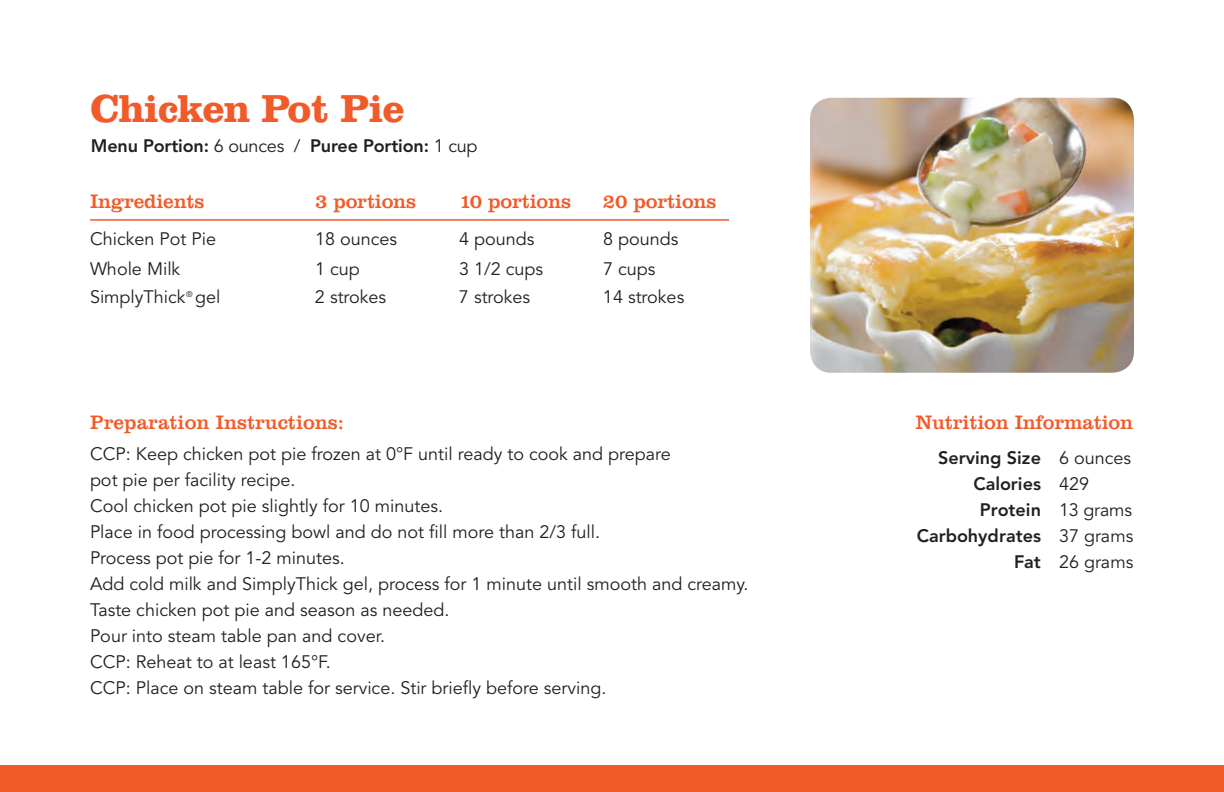
<style>
.page{position:relative;width:1224px;height:792px;background:#fff}
.page>*{position:absolute;margin:0;border:0;box-sizing:border-box;transform-origin:0 0}
.t1{font:700 40px "Clarendon BT";letter-spacing:-.02em;color:#f15b2a}
.t2{font:20px "Clarendon BT";letter-spacing:-.01em;color:#f15b2a}
.t3{font:18px/26px "Avenir";color:#231f20}
.t4{font:800 18px "Avenir";color:#231f20}
.s1{font-weight:400}
.s2{font-weight:800}
</style>
<div class="page">
<div style="left:0;top:765px;width:1224px;height:27px;background:#f15b2a"></div>
<hr style="left:90px;top:219px;width:225px;height:2px;background:#f15b2a">
<hr style="left:315px;top:219px;width:144px;height:2px;background:#f15b2a">
<hr style="left:459px;top:219px;width:144px;height:2px;background:#f15b2a">
<hr style="left:603px;top:219px;width:126px;height:2px;background:#f15b2a">
<img style="left:810px;top:98px;width:324px;height:275px">
<h1 class="t1" style="left:90px;top:84px;width:316px">Chicken Pot Pie</h1>
<p class="t4" style="left:91px;top:135px;width:388px">Menu Portion: <span class="s1">6 ounces /</span> Puree Portion: <span class="s1">1 cup</span></p>
<p class="t2" style="left:90px;top:189px;width:116px">Ingredients</p>
<p class="t2" style="left:315px;top:189px;width:103px">3 portions</p>
<p class="t2" style="left:459px;top:189px;width:114px">10 portions</p>
<p class="t2" style="left:603px;top:189px;width:115px">20 portions</p>
<p class="t3" style="left:90px;top:226px;width:128px">Chicken Pot Pie</p>
<p class="t3" style="left:315px;top:226px;width:84px">18 ounces</p>
<p class="t3" style="left:459px;top:226px;width:77px">4 pounds</p>
<p class="t3" style="left:603px;top:226px;width:77px">8 pounds</p>
<p class="t3" style="left:90px;top:256px;width:92px">Whole Milk</p>
<p class="t3" style="left:315px;top:256px;width:46px">1 cup</p>
<p class="t3" style="left:459px;top:256px;width:86px">3 1/2 cups</p>
<p class="t3" style="left:603px;top:256px;width:54px">7 cups</p>
<p class="t3" style="left:90px;top:285px;width:132px">SimplyThick<sup>®</sup> gel</p>
<p class="t3" style="left:315px;top:285px;width:73px">2 strokes</p>
<p class="t3" style="left:459px;top:285px;width:73px">7 strokes</p>
<p class="t3" style="left:603px;top:285px;width:83px">14 strokes</p>
<p class="t2" style="left:90px;top:410px;width:256px">Preparation Instructions:</p>
<p class="t3" style="left:90px;top:441px;width:660px">CCP: Keep chicken pot pie frozen at 0°F until ready to cook and prepare<br>pot pie per facility recipe.<br>Cool chicken pot pie slightly for 10 minutes.<br>Place in food processing bowl and do not fill more than 2/3 full.<br>Process pot pie for 1-2 minutes.<br>Add cold milk and SimplyThick gel, process for 1 minute until smooth and creamy.<br>Taste chicken pot pie and season as needed.<br>Pour into steam table pan and cover.<br>CCP: Reheat to at least 165°F.<br>CCP: Place on steam table for service. Stir briefly before serving.</p>
<p class="t2" style="left:916px;top:410px;width:219px">Nutrition Information</p>
<p class="t4" style="left:938px;top:447px;width:194px">Serving Size <span class="s1">6 ounces</span></p>
<p class="t4" style="left:973px;top:473px;width:117px">Calories <span class="s1">429</span></p>
<p class="t4" style="left:980px;top:499px;width:154px">Protein <span class="s1">13 grams</span></p>
<p class="t4" style="left:917px;top:525px;width:218px">Carbohydrates <span class="s1">37 grams</span></p>
<p class="t3" style="left:1014px;top:550px;width:121px"><span class="s2">Fat</span> 26 grams</p>
</div>
